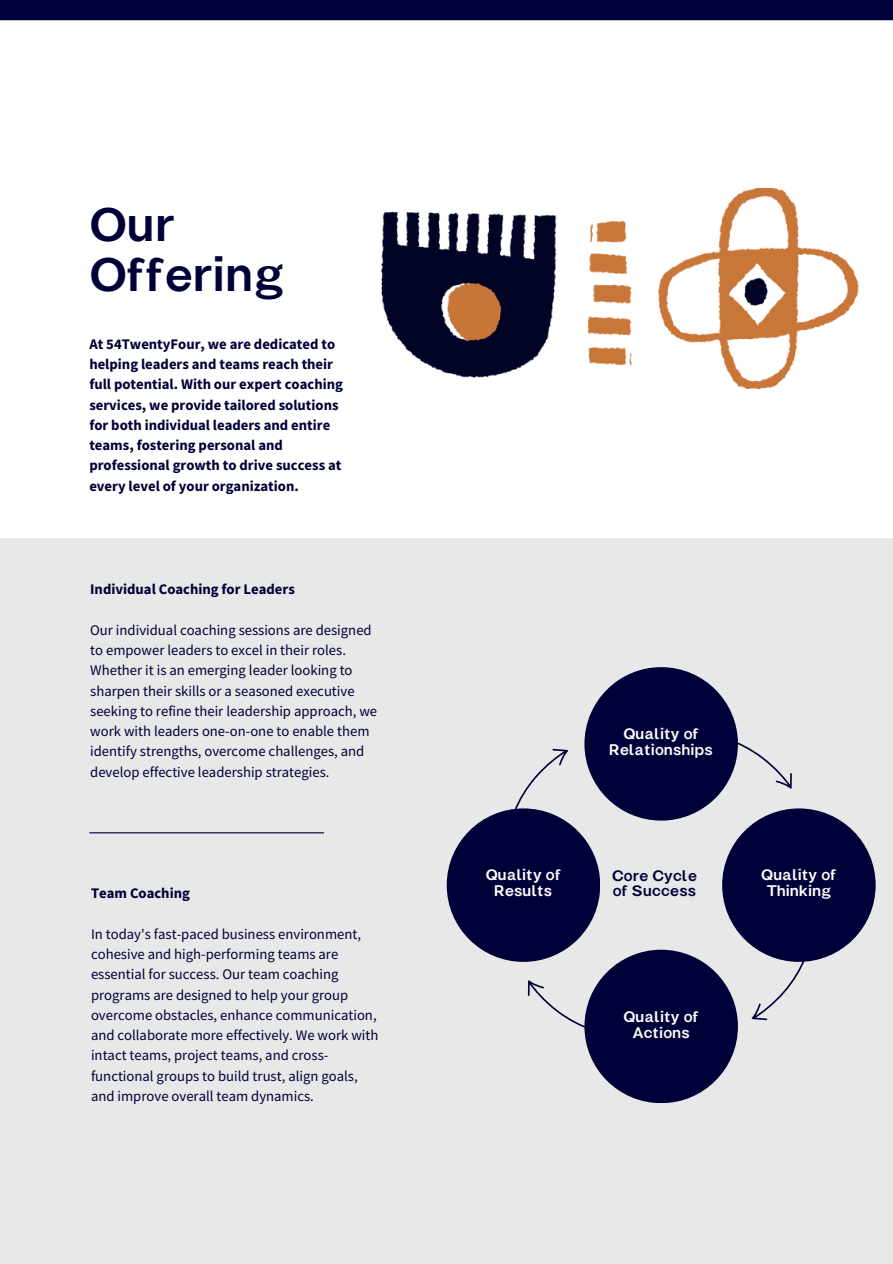
<style>
.page{position:relative;width:893px;height:1264px;background:#fff}
.page>*{position:absolute;margin:0;border:0;box-sizing:border-box;transform-origin:0 0}
.t1{font:700 42px/49.5px "Clinton";color:#000038}
.t2{font:14.7px/20.2px "Source Sans Pro";color:#000038}
.t3{font:700 14.7px/20.2px "Source Sans Pro";color:#000038}
.t4{font:700 13.5px/16px "Clinton";color:#fff;text-align:center}
.t5{font:700 13.5px/15.8px "Clinton";color:#000038}
</style>
<div class="page">
<div style="left:0;top:0;width:892px;height:20px;background:#000038"></div>
<div style="left:0;top:538px;width:892px;height:725px;background:#e8e8e8"></div>
<svg style="left:515px;top:748px;width:60px;height:80px"></svg>
<svg style="left:744px;top:939px;width:88px;height:82px"></svg>
<svg style="left:717px;top:713px;width:75px;height:83px"></svg>
<svg style="left:527px;top:980px;width:62px;height:73px"></svg>
<div style="left:584px;top:667px;width:153px;height:153px;background:#000038;border-radius:50%"></div>
<div style="left:584px;top:949px;width:153px;height:154px;background:#000038;border-radius:50%"></div>
<div style="left:446px;top:808px;width:154px;height:153px;background:#000038;border-radius:50%"></div>
<div style="left:722px;top:808px;width:153px;height:153px;background:#000038;border-radius:50%"></div>
<hr style="left:89px;top:832px;width:235px;height:1px;background:#000038">
<img style="left:381px;top:189px;width:478px;height:201px">
<h1 class="t1" style="left:89px;top:206px;width:196px">Our<br>Offering</h1>
<h2 class="t3" style="left:89px;top:333px;width:255px">At 54TwentyFour, we are dedicated to helping leaders and teams reach their full potential. With our expert coaching services, we provide tailored solutions for both individual leaders and entire teams, fostering personal and professional growth to drive success at every level of your organization.</h2>
<h2 class="t3" style="left:90px;top:579px;width:206px">Individual Coaching for Leaders</h2>
<h3 class="t2" style="left:90px;top:619px;width:288px">Our individual coaching sessions are designed to empower leaders to excel in their roles.<br>Whether it is an emerging leader looking to sharpen their skills or a seasoned executive seeking to refine their leadership approach, we work with leaders one-on-one to enable them identify strengths, overcome challenges, and develop effective leadership strategies.</h3>
<h2 class="t3" style="left:91px;top:883px;width:100px">Team Coaching</h2>
<h3 class="t2" style="left:91px;top:923px;width:289px">In today's fast-paced business environment, cohesive and high-performing teams are essential for success. Our team coaching programs are designed to help your group overcome obstacles, enhance communication, and collaborate more effectively. We work with intact teams, project teams, and cross&shy;functional groups to build trust, align goals, and improve overall team dynamics.</h3>
<p class="t4" style="left:609px;top:727px;width:105px">Quality of<br>Relationships</p>
<p class="t4" style="left:485px;top:868px;width:77px">Quality of<br>Results</p>
<p class="t4" style="left:761px;top:868px;width:77px">Quality of<br>Thinking</p>
<p class="t5" style="left:612px;top:869px;width:86px">Core Cycle of Success</p>
<p class="t4" style="left:623px;top:1010px;width:77px">Quality of<br>Actions</p>
</div>
